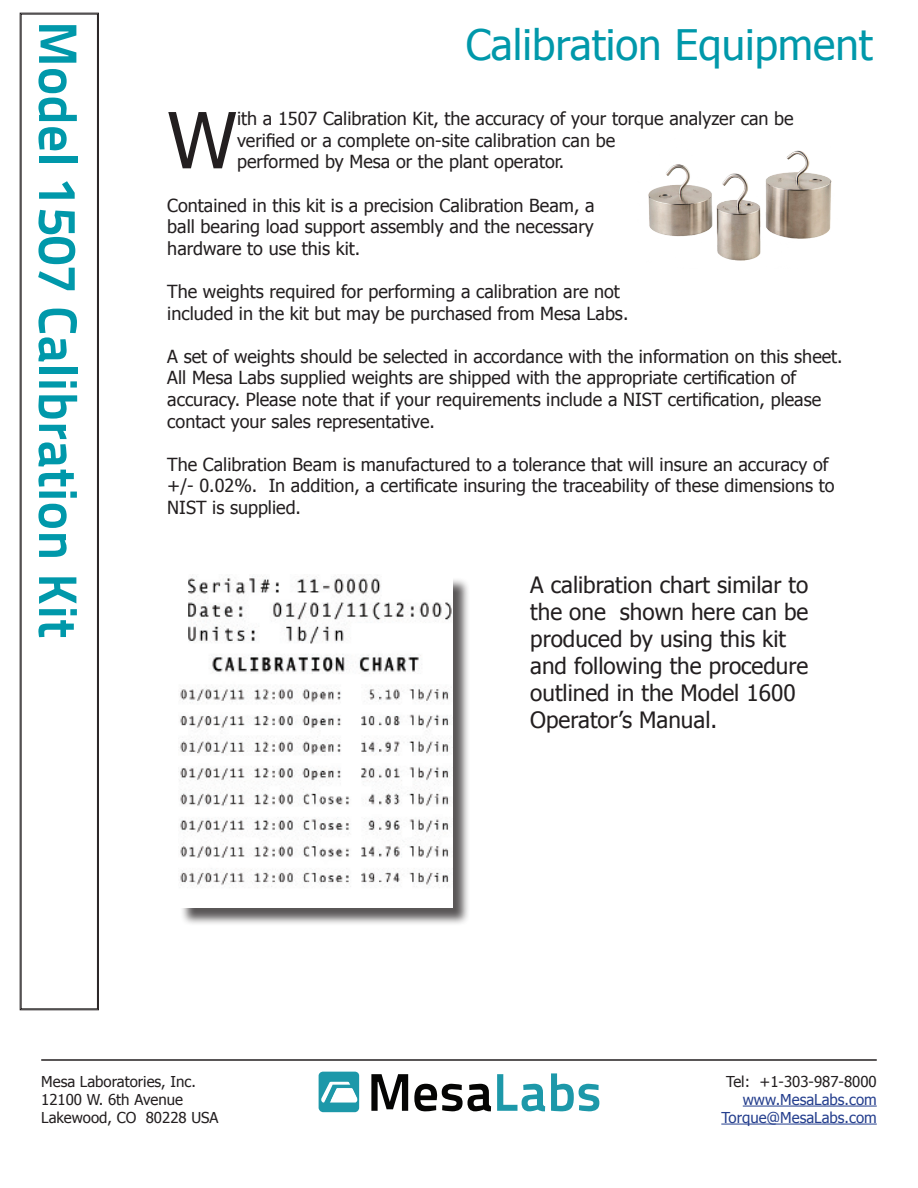
<style>
.page{position:relative;width:918px;height:1188px;background:#fff}
.page>*{position:absolute;margin:0;border:0;box-sizing:border-box;transform-origin:0 0}
.t1{font:77.4px "Tahoma";color:#231f20}
.t2{font:700 54px "Titillium Text 22 L";color:#0098aa}
.t3{font:42px "Tahoma";color:#0098aa}
.t4{font:22.5px/27px "Tahoma";color:#231f20}
.t5{font:18px/21.6px "Tahoma";color:#231f20}
.t6{font:15px "Tahoma";color:#231f20}
.t7{font:15px "Tahoma";color:#253f8e}
</style>
<div class="page">
<hr style="left:743px;top:1106px;width:134px;height:1px;background:#253f8e">
<hr style="left:721px;top:1124px;width:156px;height:1px;background:#253f8e">
<hr style="left:41px;top:1059px;width:836px;height:2px;background:#231f20">
<div style="left:180px;top:577px;width:291px;height:349px;background:#231f20;opacity:.75"></div>
<img style="left:179px;top:576px;width:273px;height:331px">
<img style="left:648px;top:150px;width:184px;height:111px">
<div style="left:319px;top:1072px;width:40px;height:40px;background:#1d98a9;border-radius:4px"></div>
<svg style="left:321px;top:1082px;width:36px;height:21px"></svg>
<svg style="left:371px;top:1074px;width:37px;height:37px"></svg>
<svg style="left:414px;top:1084px;width:77px;height:27px"></svg>
<svg style="left:497px;top:1074px;width:48px;height:37px"></svg>
<svg style="left:551px;top:1073px;width:48px;height:38px"></svg>
<svg style="left:19px;top:12px;width:80px;height:999px"></svg>
<div style="left:21px;top:14px;width:77px;height:995px;border:1px solid #231f20"></div>
<p class="t2" style="left:100px;top:21px;width:619px;rotate:90deg">Model 1507 Calibration Kit</p>
<p class="t3" style="left:466px;top:17px;width:409px">Calibration Equipment</p>
<p class="t1" style="left:167px;top:88px;width:71px">W</p>
<p class="t5" style="left:237px;top:107px;width:558px">ith a 1507 Calibration Kit, the accuracy of your torque analyzer can be verified or a complete on-site calibration can be<br>performed by Mesa or the plant operator.</p>
<p class="t5" style="left:167px;top:193px;width:429px;text-align:justify">Contained in this kit is a precision Calibration Beam, a ball bearing load support assembly and the necessary hardware to use this kit.</p>
<p class="t5" style="left:167px;top:280px;width:463px">The weights required for performing a calibration are not included in the kit but may be purchased from Mesa Labs.</p>
<p class="t5" style="left:167px;top:345px;width:677px">A set of weights should be selected in accordance with the information on this sheet.<br>All Mesa Labs supplied weights are shipped with the appropriate certification of accuracy. Please note that if your requirements include a NIST certification, please contact your sales representative.</p>
<p class="t5" style="left:167px;top:453px;width:669px">The Calibration Beam is manufactured to a tolerance that will insure an accuracy of +/- 0.02%. In addition, a certificate insuring the traceability of these dimensions to<br>NIST is supplied.</p>
<p class="t4" style="left:530px;top:571px;width:280px">A calibration chart similar to the one shown here can be produced by using this kit and following the procedure outlined in the Model 1600<br>Operator’s Manual.</p>
<p class="t6" style="left:41px;top:1071px;width:156px">Mesa Laboratories, Inc.</p>
<p class="t6" style="left:41px;top:1089px;width:143px">12100 W. 6th Avenue</p>
<p class="t6" style="left:41px;top:1107px;width:179px">Lakewood, CO 80228 USA</p>
<p class="t6" style="left:726px;top:1071px;width:152px">Tel: +1-303-987-8000</p>
<p class="t7" style="left:743px;top:1089px;width:136px">www.MesaLabs.com</p>
<p class="t7" style="left:721px;top:1107px;width:157px">Torque@MesaLabs.com</p>
</div>
